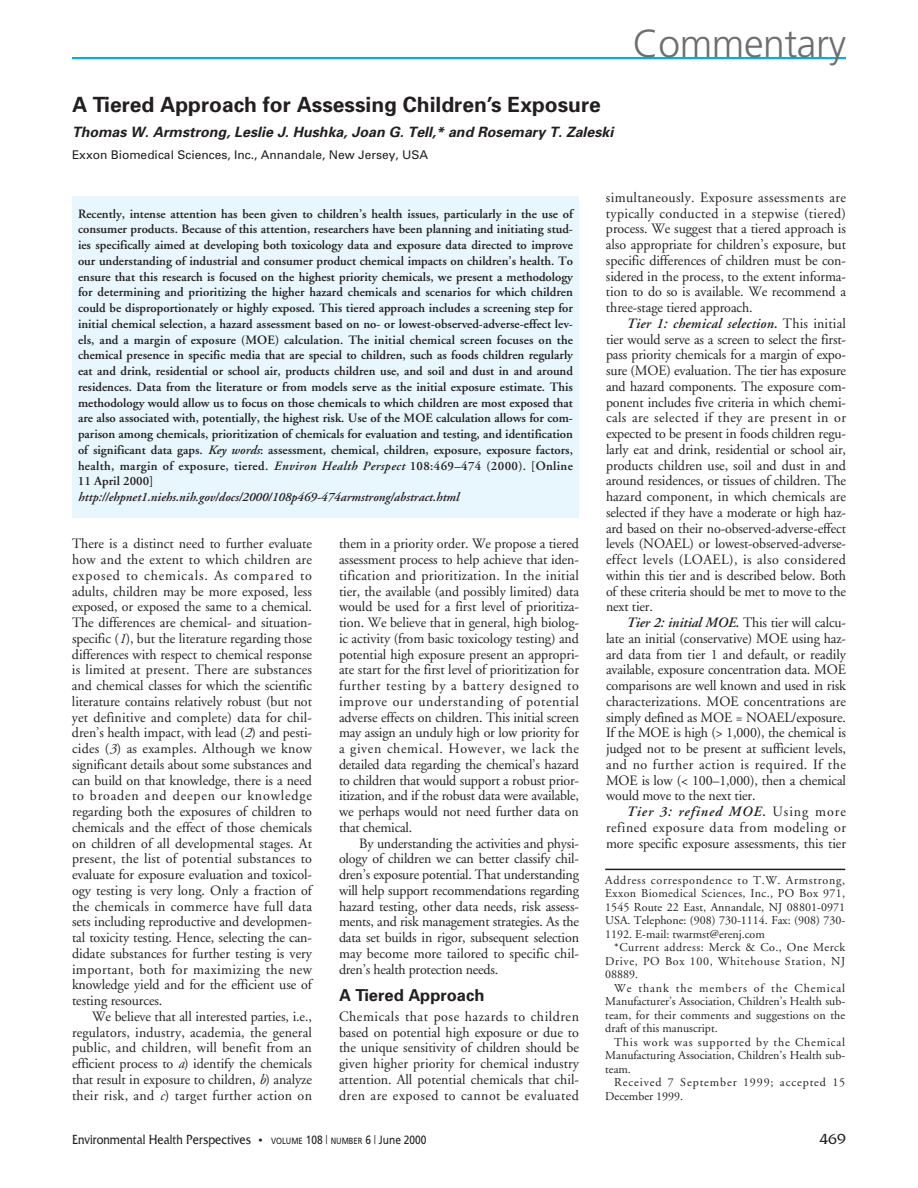
<style>
.page{position:relative;width:918px;height:1188px;background:#fff}
.page>*{position:absolute;margin:0;border:0;box-sizing:border-box;transform-origin:0 0}
.t1{font:300 39px "Frutiger";letter-spacing:-.01em;color:#6c6d70}
.t2{font:700 21px "Univers";color:#231f20}
.t3{font:700 16.5px "Univers";color:#231f20}
.t4{font:15px "Friz Quadrata IT Cby BT";color:#231f20}
.t5{font:14.25px/15.8px "Adobe Garamond";letter-spacing:-.005em;color:#231f20;text-align:justify}
.t6{font:italic 700 14.25px "Univers";color:#231f20}
.t7{font:13.5px "Friz Quadrata IT Cby BT";color:#231f20;scale:.85 1}
.t8{font:600 12.75px/15.8px "Adobe Garamond";letter-spacing:.025em;color:#231f20;text-align:justify}
.t9{font:italic 600 12.75px "Adobe Garamond";color:#231f20}
.t10{font:12px/13.5px "Adobe Garamond";color:#231f20;text-align:justify}
.t11{font:12px "Univers";color:#231f20}
.t12{font:12px/13.5px "Adobe Garamond";letter-spacing:.075em;color:#231f20}
.s1{font-style:italic}
.s2{font-weight:600;font-style:italic}
.s3{font-size:10.5px}
.s4{font-family:"Frutiger";font-size:9px}
.s5{font-family:"Frutiger";font-size:12px}
.s6{font-family:"Frutiger";font-weight:300;font-size:12px}
</style>
<div class="page">
<hr style="left:605px;top:869px;width:240px;height:1px;background:#231f20">
<div style="left:72px;top:196px;width:507px;height:322px;background:#e8f6fd"></div>
<hr style="left:72px;top:57px;width:774px;height:2px;background:#00aeef">
<h2 class="t2" style="left:72px;top:97px;width:530px">A Tiered Approach for Assessing Children’s Exposure</h2>
<p class="t6" style="left:72px;top:126px;width:543px">Thomas W. Armstrong, Leslie J. Hushka, Joan G. Tell,* and Rosemary T. Zaleski</p>
<p class="t11" style="left:72px;top:150px;width:358px">Exxon Biomedical Sciences, Inc., Annandale, New Jersey, USA</p>
<h1 class="t1" style="left:633px;top:28px;width:215px">Commentary</h1>
<p class="t8" style="left:78px;top:207px;width:497px">Recently, intense attention has been given to children’s health issues, particularly in the use of consumer products. Because of this attention, researchers have been planning and initiating stud&shy;ies specifically aimed at developing both toxicology data and exposure data directed to improve our understanding of industrial and consumer product chemical impacts on children’s health. To ensure that this research is focused on the highest priority chemicals, we present a methodology for determining and prioritizing the higher hazard chemicals and scenarios for which children could be disproportionately or highly exposed. This tiered approach includes a screening step for initial chemical selection, a hazard assessment based on no- or lowest-observed-adverse-effect lev&shy;els, and a margin of exposure (MOE) calculation. The initial chemical screen focuses on the chemical presence in specific media that are special to children, such as foods children regularly eat and drink, residential or school air, products children use, and soil and dust in and around residences. Data from the literature or from models serve as the initial exposure estimate. This methodology would allow us to focus on those chemicals to which children are most exposed that are also associated with, potentially, the highest risk. Use of the MOE calculation allows for com&shy;parison among chemicals, prioritization of chemicals for evaluation and testing, and identification of significant data gaps. <span class="s1">Key words</span>: assessment, chemical, children, exposure, exposure factors, health, margin of exposure, tiered. <span class="s1">Environ Health Perspect</span> 108:469–474 (2000). [Online 11 April 2000]</p>
<p class="t9" style="left:78px;top:492px;width:382px">http://ehpnet1.niehs.nih.gov/docs/2000/108p469-474armstrong/abstract.html</p>
<p class="t5" style="left:72px;top:537px;width:242px">There is a distinct need to further evaluate how and the extent to which children are exposed to chemicals. As compared to adults, children may be more exposed, less exposed, or exposed the same to a chemical.<br>The differences are chemical- and situation&shy;specific (<span class="s1">1</span>), but the literature regarding those differences with respect to chemical response is limited at present. There are substances and chemical classes for which the scientific literature contains relatively robust (but not yet definitive and complete) data for chil&shy;dren’s health impact, with lead (<span class="s1">2</span>) and pesti&shy;cides (<span class="s1">3</span>) as examples. Although we know significant details about some substances and can build on that knowledge, there is a need to broaden and deepen our knowledge regarding both the exposures of children to chemicals and the effect of those chemicals on children of all developmental stages. At present, the list of potential substances to evaluate for exposure evaluation and toxicol&shy;ogy testing is very long. Only a fraction of the chemicals in commerce have full data sets including reproductive and developmen&shy;tal toxicity testing. Hence, selecting the can&shy;didate substances for further testing is very important, both for maximizing the new knowledge yield and for the efficient use of testing resources.</p>
<p class="t5" style="left:72px;top:1010px;width:242px;text-indent:20px">We believe that all interested parties, i.e., regulators, industry, academia, the general public, and children, will benefit from an efficient process to <span class="s1">a</span>) identify the chemicals that result in exposure to children, <span class="s1">b</span>) analyze their risk, and <span class="s1">c</span>) target further action on</p>
<p class="t5" style="left:339px;top:537px;width:242px">them in a priority order. We propose a tiered assessment process to help achieve that iden&shy;tification and prioritization. In the initial tier, the available (and possibly limited) data would be used for a first level of prioritiza&shy;tion. We believe that in general, high biolog&shy;ic activity (from basic toxicology testing) and potential high exposure present an appropri&shy;ate start for the first level of prioritization for further testing by a battery designed to improve our understanding of potential adverse effects on children. This initial screen may assign an unduly high or low priority for a given chemical. However, we lack the detailed data regarding the chemical’s hazard to children that would support a robust prior&shy;itization, and if the robust data were available, we perhaps would not need further data on that chemical.</p>
<p class="t5" style="left:339px;top:836px;width:242px;text-indent:20px">By understanding the activities and physi&shy;ology of children we can better classify chil&shy;dren’s exposure potential. That understanding will help support recommendations regarding hazard testing, other data needs, risk assess&shy;ments, and risk management strategies. As the data set builds in rigor, subsequent selection may become more tailored to specific chil&shy;dren’s health protection needs.</p>
<p class="t3" style="left:339px;top:989px;width:147px">A Tiered Approach</p>
<p class="t5" style="left:339px;top:1010px;width:242px">Chemicals that pose hazards to children based on potential high exposure or due to the unique sensitivity of children should be given higher priority for chemical industry attention. All potential chemicals that chil&shy;dren are exposed to cannot be evaluated</p>
<p class="t5" style="left:606px;top:191px;width:242px">simultaneously. Exposure assessments are typically conducted in a stepwise (tiered) process. We suggest that a tiered approach is also appropriate for children’s exposure, but specific differences of children must be con&shy;sidered in the process, to the extent informa&shy;tion to do so is available. We recommend a three-stage tiered approach.</p>
<p class="t5" style="left:606px;top:317px;width:242px;text-indent:20px"><span class="s2">Tier 1: chemical selection.</span> This initial tier would serve as a screen to select the first&shy;pass priority chemicals for a margin of expo&shy;sure (MOE) evaluation. The tier has exposure and hazard components. The exposure com&shy;ponent includes five criteria in which chemi&shy;cals are selected if they are present in or expected to be present in foods children regu&shy;larly eat and drink, residential or school air, products children use, soil and dust in and around residences, or tissues of children. The hazard component, in which chemicals are selected if they have a moderate or high haz&shy;ard based on their no-observed-adverse-effect levels (NOAEL) or lowest-observed-adverse&shy;effect levels (LOAEL), is also considered within this tier and is described below. Both of these criteria should be met to move to the next tier.</p>
<p class="t5" style="left:606px;top:616px;width:242px;text-indent:20px"><span class="s2">Tier 2: initial MOE.</span> This tier will calcu&shy;late an initial (conservative) MOE using haz&shy;ard data from tier 1 and default, or readily available, exposure concentration data. MOE comparisons are well known and used in risk characterizations. MOE concentrations are simply defined as MOE = NOAEL/exposure.<br>If the MOE is high (&gt; 1,000), the chemical is judged not to be present at sufficient levels, and no further action is required. If the MOE is low (&lt; 100–1,000), then a chemical would move to the next tier.</p>
<p class="t5" style="left:606px;top:805px;width:242px;text-indent:20px"><span class="s2">Tier 3: refined MOE.</span> Using more refined exposure data from modeling or more specific exposure assessments, this tier</p>
<p class="t10" style="left:605px;top:874px;width:242px">Address correspondence to T.W. Armstrong, Exxon Biomedical Sciences, Inc., PO Box 971, 1545 Route 22 East, Annandale, NJ 08801-0971<br>USA. Telephone: (908) 730-1114. Fax: (908) 730- 1192. E-mail: twarmst@erenj.com</p>
<p class="t10" style="left:605px;top:942px;width:242px;text-indent:9px">*Current address: Merck &amp; Co., One Merck Drive, PO Box 100, Whitehouse Station, NJ 08889.</p>
<p class="t10" style="left:605px;top:982px;width:242px;text-indent:9px">We thank the members of the Chemical Manufacturer’s Association, Children’s Health sub&shy;team, for their comments and suggestions on the draft of this manuscript.</p>
<p class="t10" style="left:605px;top:1036px;width:242px;text-indent:9px">This work was supported by the Chemical Manufacturing Association, Children’s Health sub&shy;team.</p>
<p class="t12" style="left:605px;top:1077px;width:241px;text-indent:9px">Received 7 September 1999; accepted 15<br>December 1999.</p>
<p class="t7" style="left:72px;top:1134px;width:419px">Environmental Health Perspectives <span class="s3">•</span> <span class="s4">VOLUME</span> <span class="s5">108</span> <span class="s6">|</span> <span class="s4">NUMBER</span> <span class="s5">6</span> <span class="s6">|</span> <span class="s5">June 2000</span></p>
<p class="t4" style="left:819px;top:1133px;width:28px">469</p>
</div>
